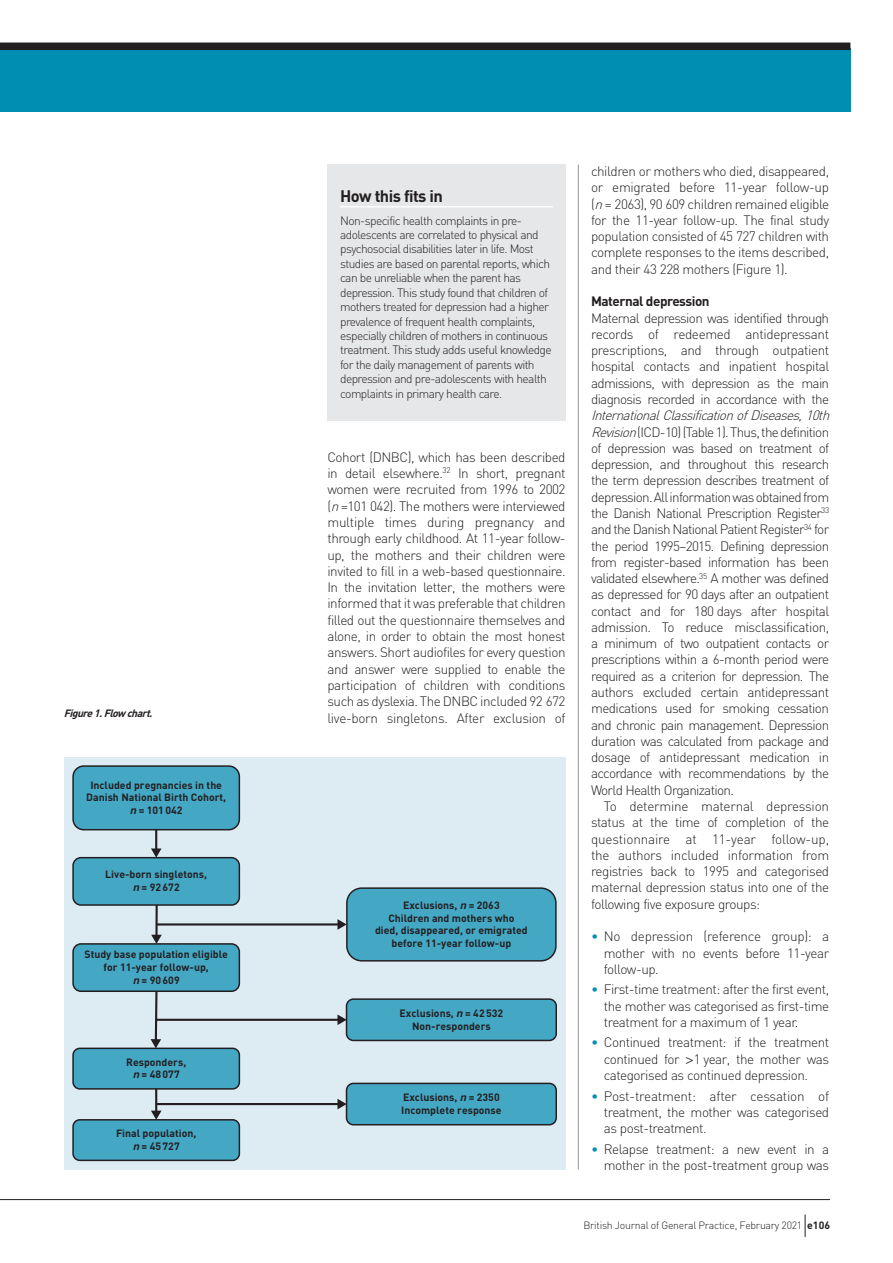
<style>
.page{position:relative;width:893px;height:1263px;background:#fff}
.page>*{position:absolute;margin:0;border:0;box-sizing:border-box;transform-origin:0 0}
.t1{font:700 16.5px "DIN";letter-spacing:-.035em;color:#231f20}
.t2{font:300 13.5px/16.4px "DIN";letter-spacing:-.05em;color:#231f20;text-align:justify}
.t3{font:700 13.5px "DIN";letter-spacing:-.035em;color:#231f20}
.t4{font:300 12px/14.4px "DIN";letter-spacing:-.05em;color:#231f20}
.t5{font:700 10.5px/12.6px "DIN";color:#231f20;text-align:center}
.t6{font:300 10.5px "DIN";letter-spacing:-.025em;color:#231f20}
.t7{font:italic 700 10.5px "DIN";color:#231f20}
.s1{font-family:"Helvetica";font-style:italic}
.s2{font-style:italic}
.s3{color:#008fb3}
.s4{font-family:"Helvetica"}
.s5{font-weight:700}
</style>
<div class="page">
<div style="left:0;top:48px;width:850px;height:63px;background:#008fb3"></div>
<div style="left:0;top:43px;width:850px;height:7px;background:#231f20"></div>
<hr style="left:578px;top:165px;width:1px;height:1004px;background:#939598">
<div style="left:327px;top:165px;width:239px;height:256px;background:#e6e7e9"></div>
<hr style="left:340px;top:206px;width:213px;height:1px;background:#fff">
<div style="left:64px;top:757px;width:502px;height:412px;background:#ddecf3"></div>
<hr style="left:155px;top:1088px;width:2px;height:24px;background:#231f20">
<svg style="left:151px;top:1110px;width:11px;height:9px"></svg>
<div style="left:73px;top:766px;width:166px;height:64px;background:#44a8c5;border-radius:11px"></div>
<div style="left:72px;top:765px;width:168px;height:65px;border:2px solid #231f20;border-radius:11px"></div>
<div style="left:347px;top:888px;width:209px;height:73px;background:#44a8c5;border-radius:15px"></div>
<div style="left:346px;top:887px;width:211px;height:74px;border:2px solid #231f20;border-radius:15px"></div>
<div style="left:73px;top:858px;width:166px;height:47px;background:#44a8c5;border-radius:8px"></div>
<div style="left:72px;top:857px;width:168px;height:49px;border:2px solid #231f20;border-radius:8px"></div>
<div style="left:346px;top:999px;width:210px;height:41px;background:#44a8c5;border-radius:7px"></div>
<div style="left:346px;top:998px;width:211px;height:43px;border:2px solid #231f20;border-radius:7px"></div>
<div style="left:346px;top:1083px;width:210px;height:42px;background:#44a8c5;border-radius:7px"></div>
<div style="left:346px;top:1083px;width:211px;height:42px;border:2px solid #231f20;border-radius:7px"></div>
<div style="left:73px;top:1048px;width:166px;height:41px;background:#44a8c5;border-radius:7px"></div>
<div style="left:72px;top:1047px;width:168px;height:43px;border:2px solid #231f20;border-radius:7px"></div>
<div style="left:73px;top:1120px;width:166px;height:40px;background:#44a8c5;border-radius:7px"></div>
<div style="left:72px;top:1119px;width:168px;height:42px;border:2px solid #231f20;border-radius:7px"></div>
<svg style="left:151px;top:992px;width:10px;height:56px"></svg>
<hr style="left:155px;top:905px;width:3px;height:31px;background:#231f20">
<svg style="left:151px;top:935px;width:11px;height:8px"></svg>
<hr style="left:156px;top:1019px;width:183px;height:2px;background:#231f20">
<svg style="left:337px;top:1014px;width:10px;height:11px"></svg>
<hr style="left:155px;top:830px;width:2px;height:20px;background:#231f20">
<svg style="left:151px;top:848px;width:11px;height:10px"></svg>
<hr style="left:157px;top:923px;width:182px;height:2px;background:#231f20">
<svg style="left:337px;top:919px;width:10px;height:11px"></svg>
<hr style="left:156px;top:1103px;width:183px;height:2px;background:#231f20">
<svg style="left:337px;top:1099px;width:10px;height:10px"></svg>
<div style="left:73px;top:944px;width:166px;height:47px;background:#44a8c5;border-radius:8px"></div>
<div style="left:72px;top:943px;width:168px;height:49px;border:2px solid #231f20;border-radius:8px"></div>
<hr style="left:0;top:1199px;width:830px;height:1px;background:#231f20">
<svg style="left:805px;top:1214px;width:1px;height:23px"></svg>
<p class="t7" style="left:64px;top:706px;width:93px">Figure1.Flow chart.</p>
<p class="t5" style="left:86px;top:778px;width:141px">Included pregnancies in the<br>Danish National Birth Cohort, <span class="s1">n</span> = 101 042</p>
<p class="t5" style="left:105px;top:868px;width:103px">Live-born singletons, <span class="s1">n</span> = 92 672</p>
<p class="t5" style="left:85px;top:948px;width:145px">Study base population eligible for 11-year follow-up,<br><span class="s1">n</span> = 90 609</p>
<p class="t5" style="left:126px;top:1055px;width:62px">Responders, <span class="s1">n</span> = 48 077</p>
<p class="t5" style="left:116px;top:1127px;width:82px">Final population, <span class="s1">n</span> = 45 727</p>
<p class="t1" style="left:340px;top:185px;width:104px">How this fits in</p>
<p class="t4" style="left:340px;top:213px;width:213px">Non-specific health complaints in pre&shy;adolescents are correlated to physical and psychosocial disabilities later in life. Most studies are based on parental reports, which can be unreliable when the parent has depression. This study found that children of mothers treated for depression had a higher prevalence of frequent health complaints, especially children of mothers in continuous treatment. This study adds useful knowledge for the daily management of parents with depression and pre-adolescents with health complaints in primary health care.</p>
<p class="t2" style="left:327px;top:448px;width:240px">Cohort (DNBC), which has been described in detail elsewhere.<sup>32</sup> In short, pregnant women were recruited from 1996 to 2002 (<span class="s2">n</span>=101 042). The mothers were interviewed multiple times during pregnancy and through early childhood. At 11-year follow&shy;up, the mothers and their children were invited to fill in a web-based questionnaire.<br>In the invitation letter, the mothers were informed that it was preferable that children filled out the questionnaire themselves and alone, in order to obtain the most honest answers. Short audiofiles for every question and answer were supplied to enable the participation of children with conditions such as dyslexia. The DNBC included 92 672 live-born singletons. After exclusion of</p>
<p class="t5" style="left:375px;top:898px;width:154px">Exclusions, <span class="s1">n</span> = 2063<br>Children and mothers who<br>died, disappeared, or emigrated before 11-year follow-up</p>
<p class="t5" style="left:399px;top:1006px;width:105px">Exclusions, <span class="s1">n</span> = 42 532<br>Non-responders</p>
<p class="t5" style="left:401px;top:1091px;width:102px;text-align:left">Exclusions, <span class="s1">n</span> = 2350<br>Incomplete response</p>
<p class="t2" style="left:591px;top:163px;width:240px">children or mothers who died, disappeared, or emigrated before 11-year follow-up (<span class="s2">n</span>= 2063), 90 609 children remained eligible for the 11-year follow-up. The final study population consisted of 45 727 children with complete responses to the items described, and their 43 228 mothers (Figure 1).</p>
<p class="t3" style="left:591px;top:292px;width:120px">Maternal depression</p>
<p class="t2" style="left:591px;top:309px;width:240px">Maternal depression was identified through records of redeemed antidepressant prescriptions, and through outpatient hospital contacts and inpatient hospital admissions, with depression as the main diagnosis recorded in accordance with the</p>
<p class="t2" style="left:591px;top:407px;width:244px;text-align:left"><span class="s2">InternationalClassificationofDiseases,10th Revision</span>(ICD-10) (Table 1). Thus, the definition of depression was based on treatment of depression, and throughout this research the term depression describes treatment of depression. All information was obtained from the Danish National Prescription Register<sup>33 </sup>and the Danish National Patient Register<sup>34</sup> for the period 1995–2015. Defining depression from register-based information has been validated elsewhere.<sup>35</sup> A mother was defined as depressed for 90 days after an outpatient contact and for 180 days after hospital admission. To reduce misclassification, a minimum of two outpatient contacts or prescriptions within a 6-month period were required as a criterion for depression. The authors excluded certain antidepressant medications used for smoking cessation and chronic pain management. Depression duration was calculated from package and dosage of antidepressant medication in accordance with recommendations by the World Health Organization.</p>
<p class="t2" style="left:591px;top:798px;width:240px;text-indent:13px">To determine maternal depression status at the time of completion of the questionnaire at 11-year follow-up, the authors included information from registries back to 1995 and categorised maternal depression status into one of the following five exposure groups:</p>
<p class="t2" style="left:604px;top:928px;width:227px;text-indent:-13px"><span class="s3">•</span> No depression (reference group): a mother with no events before 11-year follow-up.</p>
<p class="t2" style="left:604px;top:981px;width:227px;text-indent:-13px"><span class="s3">•</span> First-time treatment: after the first event, the mother was categorised as first-time treatment for a maximum of 1 year.</p>
<p class="t2" style="left:604px;top:1034px;width:227px;text-indent:-13px"><span class="s3">•</span> Continued treatment: if the treatment continued for <span class="s4">&gt;</span>1 year, the mother was categorised as continued depression.</p>
<p class="t2" style="left:604px;top:1087px;width:227px;text-indent:-13px"><span class="s3">•</span> Post-treatment: after cessation of treatment, the mother was categorised as post-treatment.</p>
<p class="t2" style="left:591px;top:1140px;width:240px;text-align:right"><span class="s3">•</span> Relapse treatment: a new event in a mother in the post-treatment group was</p>
<p class="t6" style="left:583px;top:1219px;width:248px">British Journal of General Practice, February 2021 <span class="s5">e106</span></p>
</div>
